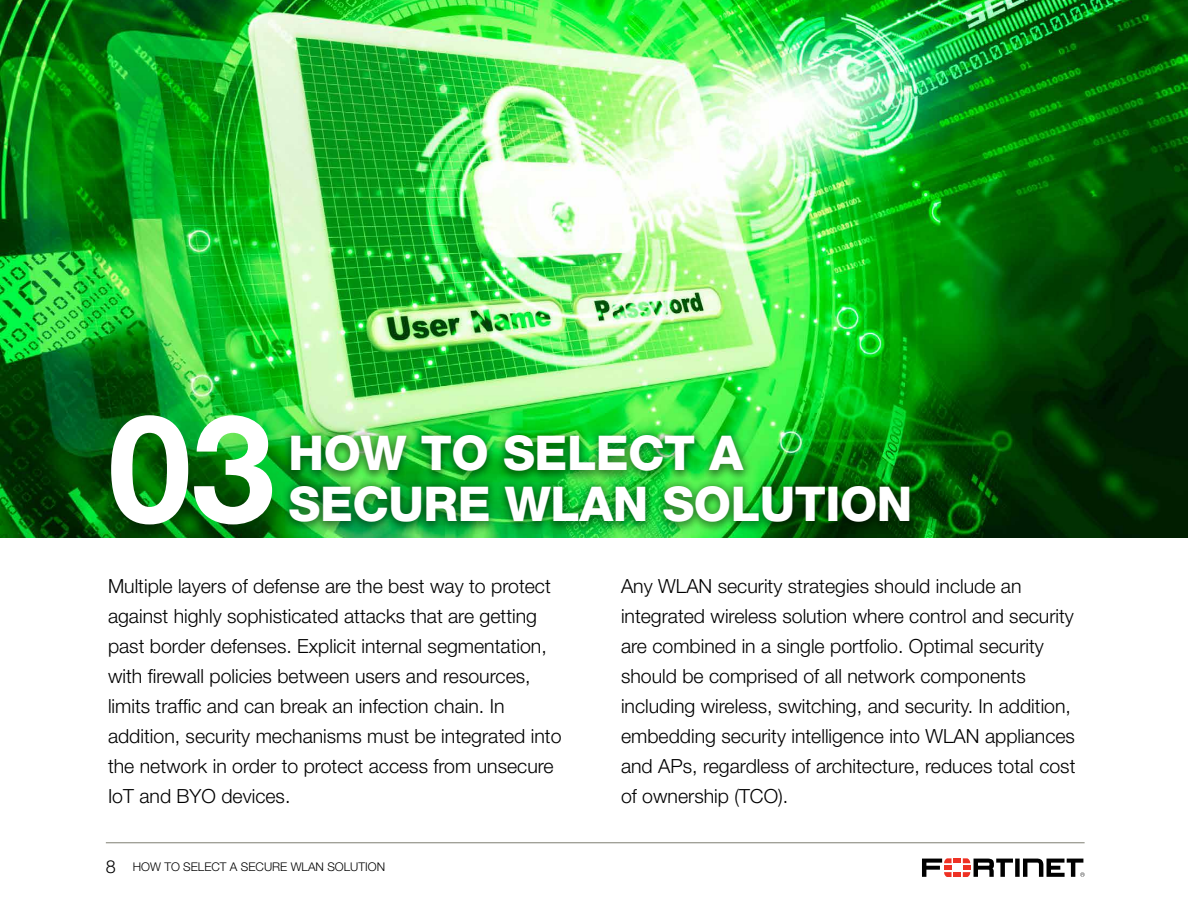
<style>
.page{position:relative;width:1188px;height:918px;background:#fff}
.page>*{position:absolute;margin:0;border:0;box-sizing:border-box;transform-origin:0 0}
.t1{font:700 150px "Helvetica Neue LT Pro";color:#fff}
.t2{font:800 48px/50.4px "Helvetica Neue LT Pro";letter-spacing:-.01em;color:#fff}
.t3{font:300 19.5px/30px "Helvetica Neue LT Pro";color:#000}
.t4{font:300 12px "Helvetica Neue LT Pro";color:#000}
.s1{font-size:18px}
</style>
<div class="page">
<img style="left:0;top:0;width:1188px;height:538px">
<div style="left:283px;top:435px;width:634px;height:100px;background:#000;opacity:.23"></div>
<div style="left:280px;top:426px;width:639px;height:105px;background:#000;opacity:.34"></div>
<svg style="left:922px;top:858px;width:163px;height:19px"></svg>
<hr style="left:106px;top:842px;width:979px;height:1px;background:#7f7f73">
<h1 class="t1" style="left:108px;top:376px;width:168px">03</h1>
<h2 class="t2" style="left:289px;top:428px;width:625px">HOW TO SELECT A<br>SECURE WLAN SOLUTION</h2>
<p class="t3" style="left:108px;top:570px;width:455px">Multiple layers of defense are the best way to protect against highly sophisticated attacks that are getting past border defenses. Explicit internal segmentation, with firewall policies between users and resources, limits traffic and can break an infection chain. In addition, security mechanisms must be integrated into the network in order to protect access from unsecure IoT and BYO devices.</p>
<p class="t3" style="left:621px;top:570px;width:456px">Any WLAN security strategies should include an integrated wireless solution where control and security are combined in a single portfolio. Optimal security should be comprised of all network components including wireless, switching, and security. In addition, embedding security intelligence into WLAN appliances and APs, regardless of architecture, reduces total cost of ownership (TCO).</p>
<p class="t4" style="left:106px;top:860px;width:281px"><span class="s1">8</span> HOW TO SELECT A SECURE WLAN SOLUTION</p>
</div>
